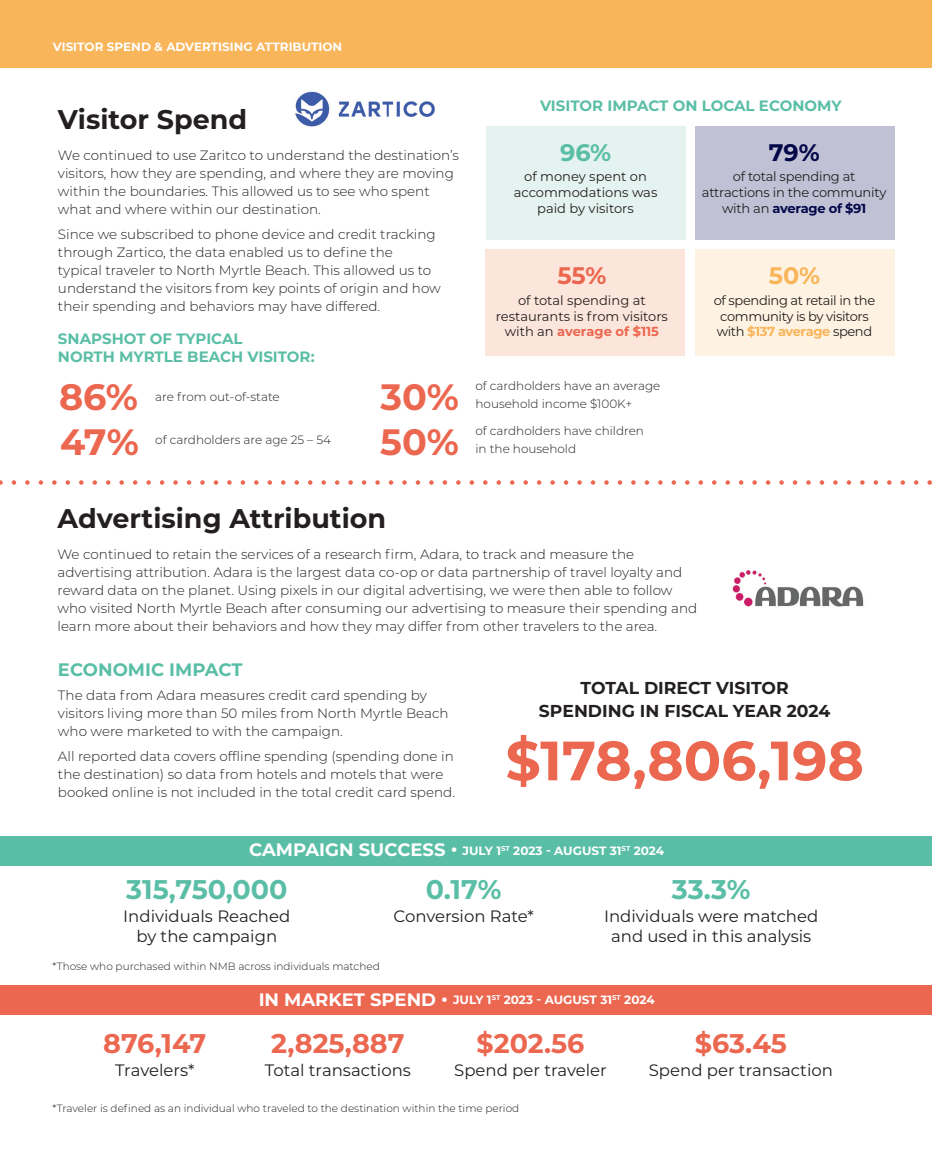
<style>
.page{position:relative;width:932px;height:1162px;background:#fff}
.page>*{position:absolute;margin:0;border:0;box-sizing:border-box;transform-origin:0 0}
.t1{font:700 55.2px "Montserrat";color:#ec6750}
.t2{font:700 36.6px/44.7px "Montserrat";color:#ec6750}
.t3{font:700 27px "Montserrat";color:#231f20}
.t4{font:700 27px "Montserrat";color:#ec6750}
.t5{font:700 27px "Montserrat";color:#5abea6}
.t6{font:700 23.85px "Montserrat";color:#5abea6}
.t7{font:700 23.85px "Montserrat";color:#ec6750}
.t8{font:700 23.85px "Montserrat";color:#020748}
.t9{font:700 23.85px "Montserrat";color:#f9b559}
.t10{font:700 18px "Montserrat";color:#5abea6}
.t11{font:700 17.25px/23px "Montserrat";color:#231f20;text-align:center}
.t12{font:16.5px/19.8px "Montserrat";color:#231f20;text-align:center}
.t13{font:700 15px/18px "Montserrat";color:#5abea6}
.t14{font:300 13.5px/18px "Montserrat";color:#231f20}
.t15{font:13.05px/15.6px "Montserrat";letter-spacing:-.02em;color:#231f20;text-align:center}
.t16{font:13.05px/15.6px "Montserrat";color:#231f20;text-align:center}
.t17{font:300 12px/18px "Montserrat";color:#231f20}
.t18{font:700 12px "Montserrat";color:#fff}
.t19{font:300 10.5px "Montserrat";color:#231f20}
.s1{font-weight:700;color:#ec6750}
.s2{font-weight:700;color:#020748}
.s3{font-weight:700;color:#f9b559}
.s4{font-size:18px}
</style>
<div class="page">
<div style="left:0;top:835px;width:932px;height:30px;background:#5abea6"></div>
<div style="left:0;top:985px;width:932px;height:29px;background:#ec6750"></div>
<img style="left:732px;top:570px;width:132px;height:37px">
<div style="left:0;top:0;width:932px;height:68px;background:#f9b559"></div>
<div style="left:486px;top:126px;width:199px;height:114px;background:#e4f3ef"></div>
<div style="left:695px;top:126px;width:199px;height:114px;background:#c1c1d6"></div>
<div style="left:485px;top:249px;width:199px;height:107px;background:#fce5da"></div>
<div style="left:695px;top:249px;width:199px;height:107px;background:#fef3e2"></div>
<img style="left:295px;top:91px;width:140px;height:36px">
<svg style="left:0;top:480px;width:932px;height:4px"></svg>
<p class="t18" style="left:53px;top:38px;width:291px">VISITOR SPEND &amp; ADVERTISING ATTRIBUTION</p>
<h3 class="t3" style="left:58px;top:100px;width:191px">Visitor Spend</h3>
<p class="t14" style="left:58px;top:146px;width:402px">We continued to use Zaritco to understand the destination’s visitors, how they are spending, and where they are moving within the boundaries. This allowed us to see who spent what and where within our destination.</p>
<p class="t14" style="left:58px;top:225px;width:384px">Since we subscribed to phone device and credit tracking through Zartico, the data enabled us to define the<br>typical traveler to North Myrtle Beach. This allowed us to understand the visitors from key points of origin and how their spending and behaviors may have differed.</p>
<p class="t13" style="left:58px;top:329px;width:258px">SNAPSHOT OF TYPICAL<br>NORTH MYRTLE BEACH VISITOR:</p>
<h2 class="t2" style="left:59px;top:372px;width:81px">86%<br>47%</h2>
<h2 class="t2" style="left:380px;top:372px;width:80px">30%<br>50%</h2>
<p class="t17" style="left:155px;top:387px;width:126px">are from out-of-state</p>
<p class="t17" style="left:155px;top:430px;width:177px">of cardholders are age 25 – 54</p>
<p class="t13" style="left:540px;top:96px;width:303px">VISITOR IMPACT ON LOCAL ECONOMY</p>
<h3 class="t6" style="left:560px;top:135px;width:52px">96%</h3>
<p class="t16" style="left:514px;top:168px;width:145px">of money spent on accommodations was paid by visitors</p>
<h3 class="t7" style="left:557px;top:259px;width:51px">55%</h3>
<p class="t16" style="left:496px;top:292px;width:174px">of total spending at restaurants is from visitors with an <span class="s1">average of $115</span></p>
<p class="t17" style="left:475px;top:377px;width:186px">of cardholders have an average household income $100K+</p>
<p class="t17" style="left:475px;top:421px;width:170px">of cardholders have children in the household</p>
<h3 class="t8" style="left:768px;top:135px;width:52px">79%</h3>
<p class="t15" style="left:702px;top:168px;width:186px">of total spending at attractions in the community with an <span class="s2">average of $91</span></p>
<h3 class="t9" style="left:768px;top:259px;width:53px">50%</h3>
<p class="t15" style="left:713px;top:292px;width:163px;text-align:left">of spending at retail in the community is by visitors with <span class="s3">$137 average</span> spend</p>
<h3 class="t3" style="left:58px;top:498px;width:330px">Advertising Attribution</h3>
<p class="t14" style="left:58px;top:545px;width:641px">We continued to retain the services of a research firm, Adara, to track and measure the advertising attribution. Adara is the largest data co-op or data partnership of travel loyalty and reward data on the planet. Using pixels in our digital advertising, we were then able to follow who visited North Myrtle Beach after consuming our advertising to measure their spending and learn more about their behaviors and how they may differ from other travelers to the area.</p>
<h3 class="t10" style="left:58px;top:656px;width:186px">ECONOMIC IMPACT</h3>
<p class="t14" style="left:58px;top:686px;width:392px">The data from Adara measures credit card spending by visitors living more than 50 miles from North Myrtle Beach who were marketed to with the campaign.</p>
<p class="t14" style="left:58px;top:746px;width:398px">All reported data covers offline spending (spending done in the destination) so data from hotels and motels that were booked online is not included in the total credit card spend.</p>
<p class="t11" style="left:539px;top:675px;width:293px">TOTAL DIRECT VISITOR<br>SPENDING IN FISCAL YEAR 2024</p>
<h1 class="t1" style="left:505px;top:720px;width:360px">$178,806,198</h1>
<p class="t18" style="left:249px;top:841px;width:416px"><span class="s4">CAMPAIGN SUCCESS</span> JULY 1<sup>ST</sup> 2023 - AUGUST 31<sup>ST</sup> 2024</p>
<h3 class="t5" style="left:126px;top:869px;width:163px">315,750,000</h3>
<p class="t12" style="left:123px;top:905px;width:168px">Individuals Reached by the campaign</p>
<p class="t19" style="left:52px;top:959px;width:329px">*Those who purchased within NMB across individuals matched</p>
<h3 class="t5" style="left:426px;top:869px;width:77px">0.17%</h3>
<p class="t12" style="left:393px;top:905px;width:142px">Conversion Rate*</p>
<h3 class="t5" style="left:672px;top:869px;width:80px">33.3%</h3>
<p class="t12" style="left:604px;top:905px;width:216px">Individuals were matched and used in this analysis</p>
<h3 class="t4" style="left:103px;top:1023px;width:104px">876,147</h3>
<p class="t12" style="left:115px;top:1059px;width:81px">Travelers*</p>
<p class="t18" style="left:259px;top:991px;width:397px"><span class="s4">IN MARKET SPEND</span> JULY 1<sup>ST</sup> 2023 - AUGUST 31<sup>ST</sup> 2024</p>
<h3 class="t4" style="left:271px;top:1023px;width:135px">2,825,887</h3>
<p class="t12" style="left:265px;top:1059px;width:148px">Total transactions</p>
<h3 class="t4" style="left:476px;top:1023px;width:109px">$202.56</h3>
<p class="t12" style="left:454px;top:1059px;width:154px">Spend per traveler</p>
<h3 class="t4" style="left:695px;top:1023px;width:94px">$63.45</h3>
<p class="t12" style="left:649px;top:1059px;width:186px">Spend per transaction</p>
<p class="t19" style="left:52px;top:1101px;width:468px">*Traveler is defined as an individual who traveled to the destination within the time period</p>
</div>
